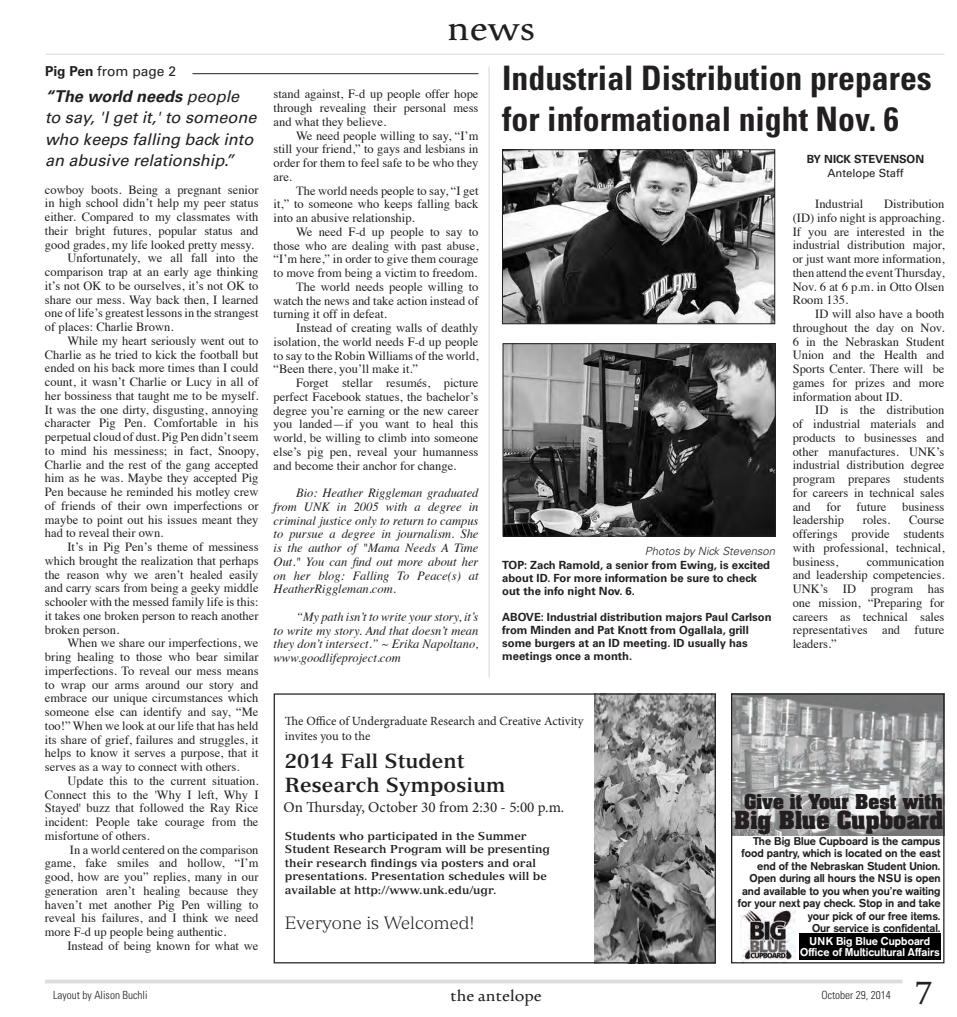
<style>
.page{position:relative;width:957px;height:1017px;background:#fff}
.page>*{position:absolute;margin:0;border:0;box-sizing:border-box;transform-origin:0 0}
.Infobox_head{font:40px "Urdu Typesetting";color:#231f20}
.Infobox_head-2{font:36.25px "Urdu Typesetting";color:#231f20}
.Infobox_head-3{font:700 condensed 33.75px/40.5px "Univers LT Std";color:#231f20}
.t1{font:700 21.25px "Aachen Std";color:#231f20}
.t2{font:700 20px/24px "Versailles LT Std";color:#231f20}
.t3{font:300 17.5px "Versailles LT Std";color:#231f20}
.t4{font:700 17.5px "Aachen Std";color:#231f20}
.Infobox_head-4{font:17.5px "Urdu Typesetting";color:#231f20}
.Pull_quote_text{font:italic 16.25px/21.2px "Univers LT Std";color:#231f20}
.t5{font:15px "Minion Pro";color:#231f20}
.Jump_from{font:13.75px "Univers LT Std";color:#231f20}
.Body_text{font:12.5px/13.8px "Times";color:#231f20;text-align:justify}
.Body_text-2{font:italic 12.5px/13.8px "Times";color:#231f20;text-align:justify}
.t6{font:12.5px/15px "Minion Pro";letter-spacing:-.005em;color:#231f20}
.Photo_credit{font:700 11.25px/13.1px "Univers LT Std";color:#231f20}
.t7{font:500 11.25px/12.5px "AG Old Face";color:#231f20;text-align:right}
.t8{font:700 11.25px/13.5px "Versailles LT Std";color:#231f20}
.t9{font:500 11.25px/11.2px "AG Old Face";color:#fff;text-align:center}
.Infobox_head-5{font:300 condensed 11.25px "Univers LT Std";color:#231f20}
.Photo_credit-2{font:italic 300 11.25px "Univers LT Std";color:#231f20}
.By_line_name{font:700 11.25px "Univers LT Std";color:#231f20}
.By_line_credit{font:11.25px "Univers LT Std";color:#231f20}
.s1{font-weight:700}
</style>
<div class="page">
<hr style="left:45px;top:980px;width:857px;height:3px;background:#dcdddf">
<hr style="left:46px;top:54px;width:898px;height:1px;background:#dcdddf">
<img style="left:740px;top:910px;width:55px;height:51px">
<img style="left:732px;top:695px;width:210px;height:141px">
<div style="left:799px;top:933px;width:141px;height:27px;background:#000"></div>
<div style="left:730px;top:693px;width:214px;height:270px;border:1px solid #231f20"></div>
<img style="left:594px;top:695px;width:119px;height:266px">
<div style="left:273px;top:693px;width:442px;height:270px;border:1px solid #231f20"></div>
<hr style="left:192px;top:73px;width:286px;height:1px;background:#231f20">
<img style="left:504px;top:345px;width:269px;height:189px">
<div style="left:502px;top:343px;width:273px;height:193px;border:1px solid #231f20"></div>
<img style="left:504px;top:151px;width:268px;height:171px">
<div style="left:502px;top:149px;width:272px;height:175px;border:1px solid #231f20"></div>
<hr style="left:488px;top:67px;width:1px;height:610px;background:#dcdddf">
<p class="Jump_from" style="left:45px;top:63px;width:132px"><span class="s1">Pig Pen</span> from page 2</p>
<p class="Pull_quote_text" style="left:45px;top:86px;width:213px"><span class="s1">“The world needs</span> people to say, 'I get it,' to someone who keeps falling back into an abusive relationship.”</p>
<p class="Body_text" style="left:45px;top:181px;width:215px">cowboy boots. Being a pregnant senior in high school didn’t help my peer status either. Compared to my classmates with their bright futures, popular status and good grades, my life looked pretty messy.</p>
<p class="Body_text" style="left:45px;top:250px;width:215px;text-indent:22px">Unfortunately, we all fall into the comparison trap at an early age thinking it’s not OK to be ourselves, it’s not OK to share our mess. Way back then, I learned one of life’s greatest lessons in the strangest of places: Charlie Brown.</p>
<p class="Body_text" style="left:45px;top:333px;width:215px;text-indent:22px">While my heart seriously went out to Charlie as he tried to kick the football but ended on his back more times than I could count, it wasn’t Charlie or Lucy in all of her bossiness that taught me to be myself.<br>It was the one dirty, disgusting, annoying character Pig Pen. Comfortable in his perpetual cloud of dust. Pig Pen didn’t seem to mind his messiness; in fact, Snoopy, Charlie and the rest of the gang accepted him as he was. Maybe they accepted Pig Pen because he reminded his motley crew of friends of their own imperfections or maybe to point out his issues meant they had to reveal their own.</p>
<p class="Body_text" style="left:45px;top:539px;width:215px;text-indent:22px">It’s in Pig Pen’s theme of messiness which brought the realization that perhaps the reason why we aren’t healed easily and carry scars from being a geeky middle schooler with the messed family life is this: it takes one broken person to reach another broken person.</p>
<p class="Body_text" style="left:45px;top:635px;width:215px;text-indent:22px">When we share our imperfections, we bring healing to those who bear similar imperfections. To reveal our mess means to wrap our arms around our story and embrace our unique circumstances which someone else can identify and say, “Me too!” When we look at our life that has held its share of grief, failures and struggles, it helps to know it serves a purpose, that it serves as a way to connect with others.</p>
<p class="Body_text" style="left:45px;top:773px;width:215px;text-indent:22px">Update this to the current situation.<br>Connect this to the 'Why I left, Why I Stayed' buzz that followed the Ray Rice incident: People take courage from the misfortune of others.</p>
<p class="Body_text" style="left:45px;top:841px;width:215px;text-indent:25px">In a world centered on the comparison game, fake smiles and hollow, “I’m good, how are you” replies, many in our generation aren’t healing because they haven’t met another Pig Pen willing to reveal his failures, and I think we need more F-d up people being authentic.</p>
<p class="Body_text" style="left:67px;top:938px;width:192px">Instead of being known for what we</p>
<p class="Infobox_head" style="left:447px;top:3px;width:89px">news</p>
<p class="Body_text" style="left:273px;top:86px;width:206px">stand against, F-d up people offer hope through revealing their personal mess and what they believe.</p>
<p class="Body_text" style="left:273px;top:128px;width:206px;text-indent:22px">We need people willing to say, “I’m still your friend,” to gays and lesbians in order for them to feel safe to be who they are.</p>
<p class="Body_text" style="left:273px;top:183px;width:206px;text-indent:22px">The world needs people to say, “I get it,” to someone who keeps falling back into an abusive relationship.</p>
<p class="Body_text" style="left:273px;top:224px;width:206px;text-indent:22px">We need F-d up people to say to those who are dealing with past abuse, “I’m here,” in order to give them courage to move from being a victim to freedom.</p>
<p class="Body_text" style="left:273px;top:279px;width:206px;text-indent:22px">The world needs people willing to watch the news and take action instead of turning it off in defeat.</p>
<p class="Body_text" style="left:273px;top:320px;width:206px;text-indent:22px">Instead of creating walls of deathly isolation, the world needs F-d up people to say to the Robin Williams of the world, “Been there, you’ll make it.”</p>
<p class="Body_text" style="left:273px;top:375px;width:206px;text-indent:22px">Forget stellar resumés, picture perfect Facebook statues, the bachelor’s degree you’re earning or the new career you landed—if you want to heal this world, be willing to climb into someone else’s pig pen, reveal your humanness and become their anchor for change.</p>
<p class="Body_text-2" style="left:273px;top:485px;width:206px;text-indent:22px">Bio: Heather Riggleman graduated from UNK in 2005 with a degree in criminal justice only to return to campus to pursue a degree in journalism. She is the author of "Mama Needs A Time Out." You can find out more about her on her blog: Falling To Peace(s) at HeatherRiggleman.com.</p>
<p class="Body_text-2" style="left:273px;top:609px;width:206px;text-indent:22px">“My path isn’t to write your story, it’s to write my story. And that doesn’t mean they don’t intersect.” ~ Erika Napoltano, www.goodlifeproject.com</p>
<p class="Infobox_head-3" style="left:502px;top:58px;width:431px">Industrial Distribution prepares for informational night Nov. 6</p>
<p class="Photo_credit-2" style="left:644px;top:545px;width:132px">Photos by Nick Stevenson</p>
<p class="Photo_credit" style="left:502px;top:558px;width:269px">TOP: Zach Ramold, a senior from Ewing, is excited about ID. For more information be sure to check out the info night Nov. 6.</p>
<p class="Photo_credit" style="left:502px;top:611px;width:271px">ABOVE: Industrial distribution majors Paul Carlson from Minden and Pat Knott from Ogallala, grill some burgers at an ID meeting. ID usually has meetings once a month.</p>
<p class="By_line_name" style="left:806px;top:153px;width:119px">BY NICK STEVENSON</p>
<p class="By_line_credit" style="left:827px;top:166px;width:77px">Antelope Staff</p>
<p class="Body_text" style="left:815px;top:196px;width:49px">Industrial</p>
<p class="Body_text" style="left:792px;top:196px;width:153px;text-indent:91px">Distribution (ID) info night is approaching.<br>If you are interested in the industrial distribution major, or just want more information, then attend the event Thursday, Nov. 6 at 6 p.m. in Otto Olsen Room 135.</p>
<p class="Body_text" style="left:792px;top:306px;width:153px;text-indent:22px">ID will also have a booth throughout the day on Nov.<br>6 in the Nebraskan Student Union and the Health and Sports Center. There will be games for prizes and more information about ID.</p>
<p class="Body_text" style="left:792px;top:402px;width:153px;text-indent:22px">ID is the distribution of industrial materials and products to businesses and other manufactures. UNK’s industrial distribution degree program prepares students for careers in technical sales and for future business leadership</p>
<p class="Body_text" style="left:862px;top:512px;width:29px">roles.</p>
<p class="Body_text" style="left:792px;top:512px;width:153px;text-indent:116px">Course offerings provide students with professional, technical, business,</p>
<p class="Body_text" style="left:792px;top:554px;width:153px;text-indent:74px">communication and leadership competencies.<br>UNK’s ID program has one mission, “Preparing for careers as technical sales representatives and future leaders.”</p>
<p class="t6" style="left:285px;top:713px;width:300px">The Office of Undergraduate Research and Creative Activity invites you to the</p>
<p class="t2" style="left:285px;top:749px;width:222px">2014 Fall Student<br>Research Symposium</p>
<p class="t5" style="left:283px;top:797px;width:282px">On Thursday, October 30 from 2:30 - 5:00 p.m.</p>
<p class="t8" style="left:285px;top:829px;width:267px">Students who participated in the Summer Student Research Program will be presenting their research findings via posters and oral presentations. Presentation schedules will be available at http://www.unk.edu/ugr.</p>
<p class="t3" style="left:285px;top:912px;width:191px">Everyone is Welcomed!</p>
<p class="t4" style="left:744px;top:789px;width:200px">Give it Your Best with</p>
<p class="t1" style="left:734px;top:805px;width:210px">Big Blue Cupboard</p>
<p class="t7" style="left:737px;top:834px;width:204px">The Big Blue Cupboard is the campus food pantry, which is located on the east end of the Nebraskan Student Union.<br>Open during all hours the NSU is open and available to you when you’re waiting for your next pay check. Stop in and take your pick of our free items.<br>Our service is confidental.</p>
<p class="t9" style="left:800px;top:935px;width:141px">UNK Big Blue Cupboard<br>Office of Multicultural Affairs</p>
<p class="Infobox_head-5" style="left:53px;top:988px;width:96px">Layout by Alison Buchli</p>
<p class="Infobox_head-4" style="left:450px;top:985px;width:93px">the antelope</p>
<p class="Infobox_head-5" style="left:821px;top:988px;width:71px">October 29, 2014</p>
<p class="Infobox_head-2" style="left:914px;top:971px;width:20px">7</p>
</div>
